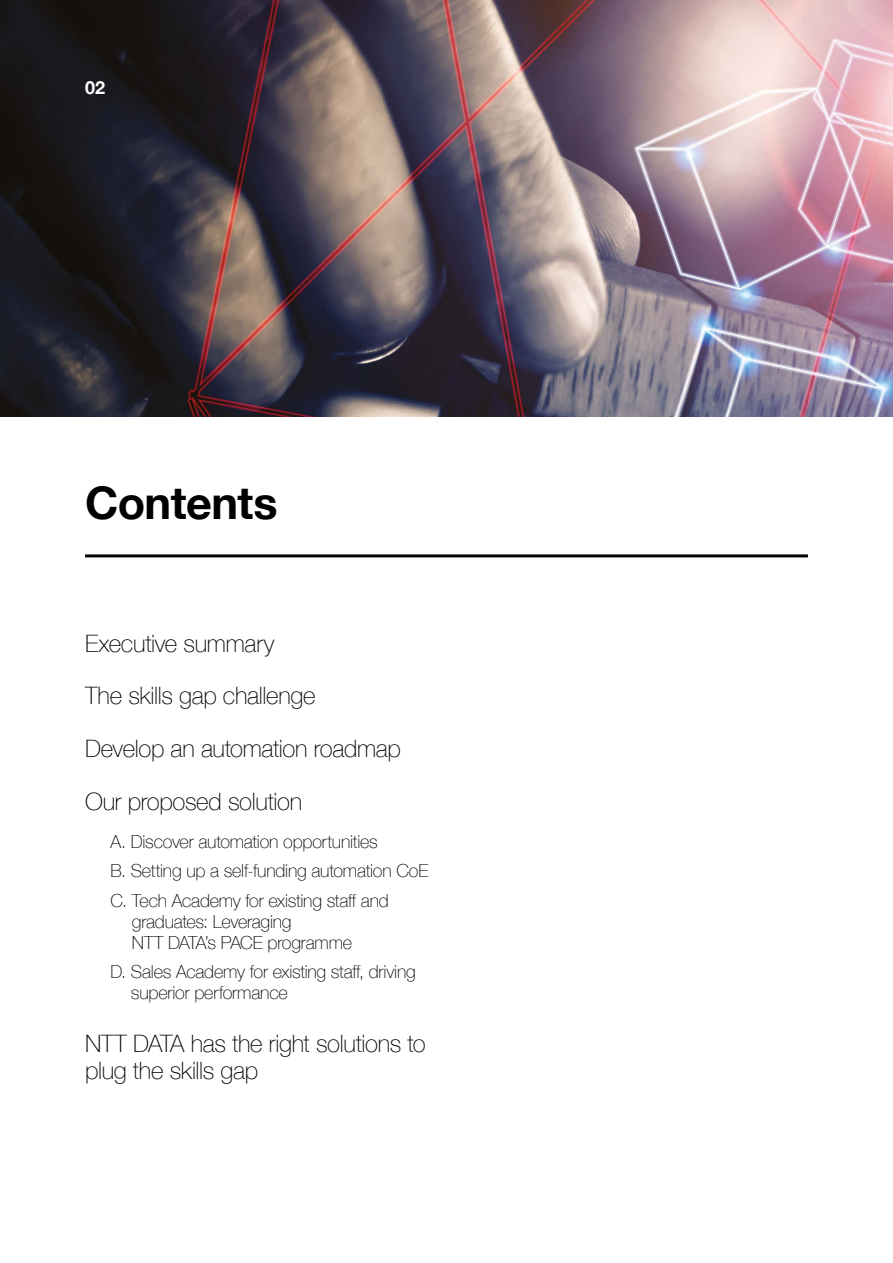
<style>
.page{position:relative;width:893px;height:1263px;background:#fff}
.page>*{position:absolute;margin:0;border:0;box-sizing:border-box;transform-origin:0 0}
.t1{font:700 45px "Helvetica Neue";letter-spacing:-.01em;color:#000}
.t2{font:100 24px/52.5px "Helvetica Neue";letter-spacing:-.015em;color:#000}
.t3{font:100 18px/29.5px "Helvetica Neue";letter-spacing:-.01em;color:#000}
.t4{font:700 18px "Helvetica Neue";color:#fff}
</style>
<div class="page">
<img style="left:0;top:0;width:893px;height:417px">
<hr style="left:85px;top:554px;width:723px;height:3px;background:#000">
<p class="t4" style="left:85px;top:73px;width:22px">02</p>
<h1 class="t1" style="left:85px;top:468px;width:194px">Contents</h1>
<h2 class="t2" style="left:85px;top:616px;width:317px">Executive summary<br>The skills gap challenge<br>Develop an automation roadmap<br>Our proposed solution</h2>
<p class="t3" style="left:111px;top:825px;width:319px">A. Discover automation opportunities<br>B. Setting up a self-funding automation CoE<br>C. Tech Academy for existing staff and</p>
<p class="t3" style="left:132px;top:910px;width:222px;line-height:21px">graduates: Leveraging<br>NTT DATA’s PACE programme</p>
<p class="t3" style="left:131px;top:960px;width:286px;line-height:21px;text-indent:-20px">D. Sales Academy for existing staff, driving superior performance</p>
<h2 class="t2" style="left:85px;top:1028px;width:342px;line-height:27px">NTT DATA has the right solutions to plug the skills gap</h2>
</div>
